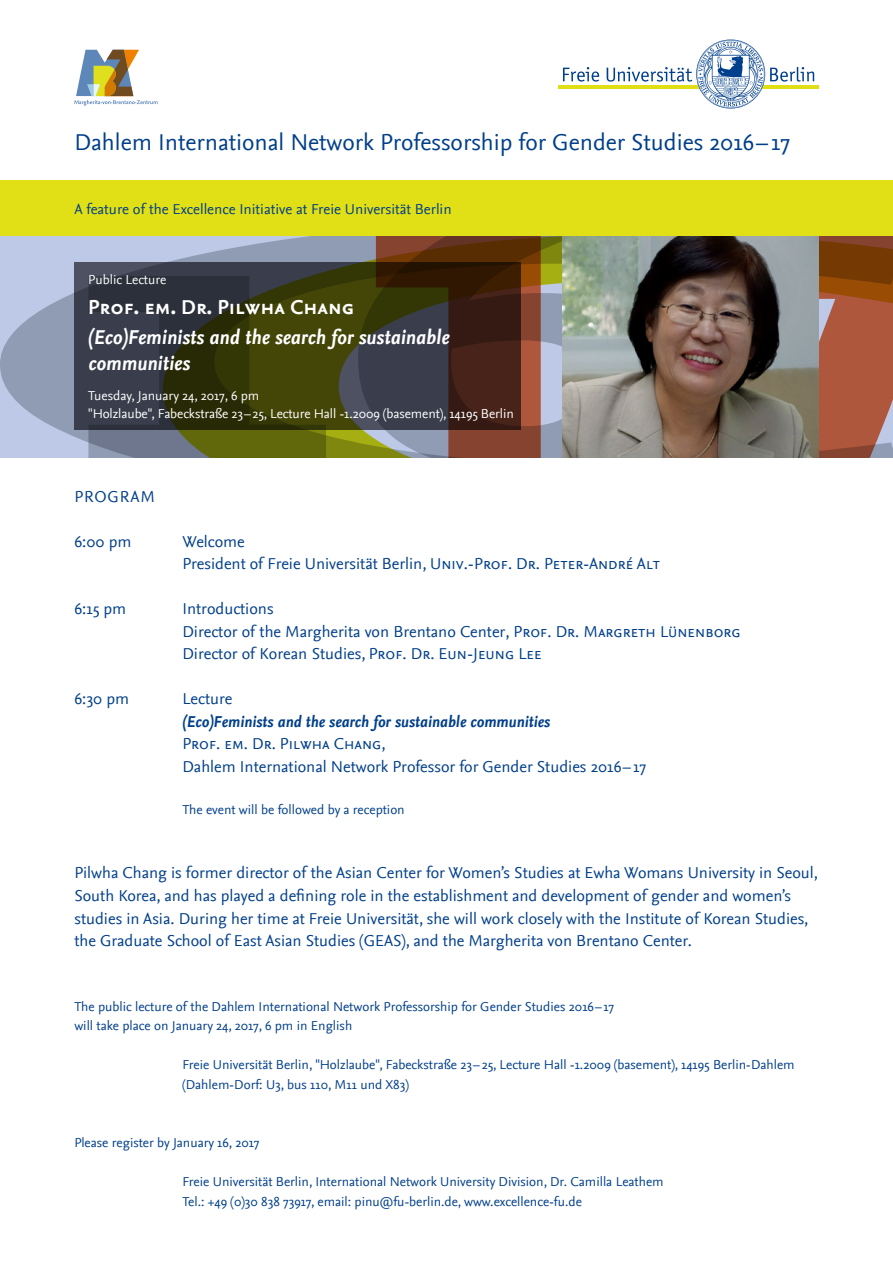
<style>
.page{position:relative;width:893px;height:1263px;background:#fff}
.page>*{position:absolute;margin:0;border:0;box-sizing:border-box;transform-origin:0 0}
.t1{font:24px "Nexus Sans";color:#003f8a}
.t2{font:italic 700 21px/25.2px "Nexus Sans";color:#fff}
.t3{font:21px "Nexus Sans Bold SC";color:#fff}
.t4{font:16.5px/22.5px "Nexus Sans";color:#003f8a}
.t5{font:italic 700 16.5px "Nexus Sans";color:#003f8a}
.t6{font:16.5px "Nexus Sans Regular SC";color:#003f8a}
.t7{font:16.5px "Nexus Sans";letter-spacing:.05em;color:#003f8a}
.t8{font:15px "Nexus Sans";color:#003f8a}
.t9{font:13.5px/19.5px "Nexus Sans";color:#003f8a}
.t10{font:13.5px/18px "Nexus Sans";letter-spacing:-.005em;color:#fff}
.s1{font-family:"Nexus Sans Regular SC"}
</style>
<div class="page">
<svg style="left:563px;top:67px;width:36px;height:15px"></svg>
<hr style="left:558px;top:85px;width:261px;height:4px;background:#e0df16">
<svg style="left:607px;top:40px;width:207px;height:68px"></svg>
<div style="left:0;top:180px;width:893px;height:56px;background:#e1df15"></div>
<svg style="left:0;top:236px;width:88px;height:222px;background:#a9b5d0"></svg>
<svg style="left:88px;top:236px;width:75px;height:222px;background:#97a1bb"></svg>
<svg style="left:163px;top:236px;width:213px;height:222px;background:#858e6e"></svg>
<svg style="left:74px;top:262px;width:302px;height:168px;background:#373b27"></svg>
<svg style="left:376px;top:236px;width:517px;height:222px;background:#6e4938"></svg>
<img style="left:562px;top:236px;width:257px;height:222px">
<svg style="left:74px;top:50px;width:84px;height:56px"></svg>
<h1 class="t1" style="left:74px;top:129px;width:717px">Dahlem International Network Professorship for Gender Studies 2016– 17</h1>
<p class="t8" style="left:74px;top:199px;width:379px">A feature of the Excellence Initiative at Freie Universität Berlin</p>
<p class="t10" style="left:88px;top:271px;width:80px">Public Lecture</p>
<p class="t3" style="left:88px;top:296px;width:268px">Prof. em. Dr. Pilwha Chang</p>
<p class="t2" style="left:88px;top:325px;width:362px">(Eco)Feminists and the search for sustainable communities</p>
<p class="t10" style="left:88px;top:386px;width:427px">Tuesday, January 24, 2017, 6 pm<br>"Holzlaube", Fabeckstraße 23 – 25, Lecture Hall -1.2009 (basement), 14195 Berlin</p>
<p class="t7" style="left:74px;top:487px;width:82px">PROGRAM</p>
<p class="t4" style="left:74px;top:530px;width:58px">6:00 pm</p>
<p class="t4" style="left:182px;top:530px;width:479px">Welcome<br>President of Freie Universität Berlin, <span class="s1">Univ.-Prof. Dr. Peter-André Alt</span></p>
<p class="t4" style="left:74px;top:598px;width:53px">6:15 pm</p>
<p class="t4" style="left:182px;top:598px;width:560px">Introductions<br>Director of the Margherita von Brentano Center, <span class="s1">Prof. Dr. Margreth Lünenborg<br></span>Director of Korean Studies, <span class="s1">Prof. Dr. Eun-Jeung Lee</span></p>
<p class="t4" style="left:74px;top:688px;width:56px">6:30 pm</p>
<p class="t4" style="left:182px;top:688px;width:51px">Lecture</p>
<p class="t5" style="left:182px;top:712px;width:369px">(Eco)Feminists and the search for sustainable communities</p>
<p class="t6" style="left:182px;top:735px;width:205px">Prof. em. Dr. Pilwha Chang,</p>
<p class="t4" style="left:182px;top:755px;width:465px">Dahlem International Network Professor for Gender Studies 2016–17</p>
<p class="t9" style="left:182px;top:800px;width:224px">The event will be followed by a reception</p>
<p class="t4" style="left:74px;top:862px;width:745px">Pilwha Chang is former director of the Asian Center for Women’s Studies at Ewha Womans University in Seoul, South Korea, and has played a defining role in the establishment and development of gender and women’s studies in Asia. During her time at Freie Universität, she will work closely with the Institute of Korean Studies, the Graduate School of East Asian Studies (GEAS), and the Margherita von Brentano Center.</p>
<p class="t9" style="left:74px;top:996px;width:541px">The public lecture of the Dahlem International Network Professorship for Gender Studies 2016–17 will take place on January 24, 2017, 6 pm in English</p>
<p class="t9" style="left:182px;top:1055px;width:614px">Freie Universität Berlin, "Holzlaube", Fabeckstraße 23– 25, Lecture Hall -1.2009 (basement), 14195 Berlin-Dahlem (Dahlem-Dorf: U3, bus 110, M11 und X83)</p>
<p class="t9" style="left:74px;top:1133px;width:187px">Please register by January 16, 2017</p>
<p class="t9" style="left:182px;top:1172px;width:483px">Freie Universität Berlin, International Network University Division, Dr. Camilla Leathem<br>Tel.: +49 (0)30 838 73917, email: pinu@fu-berlin.de, www.excellence-fu.de</p>
</div>
